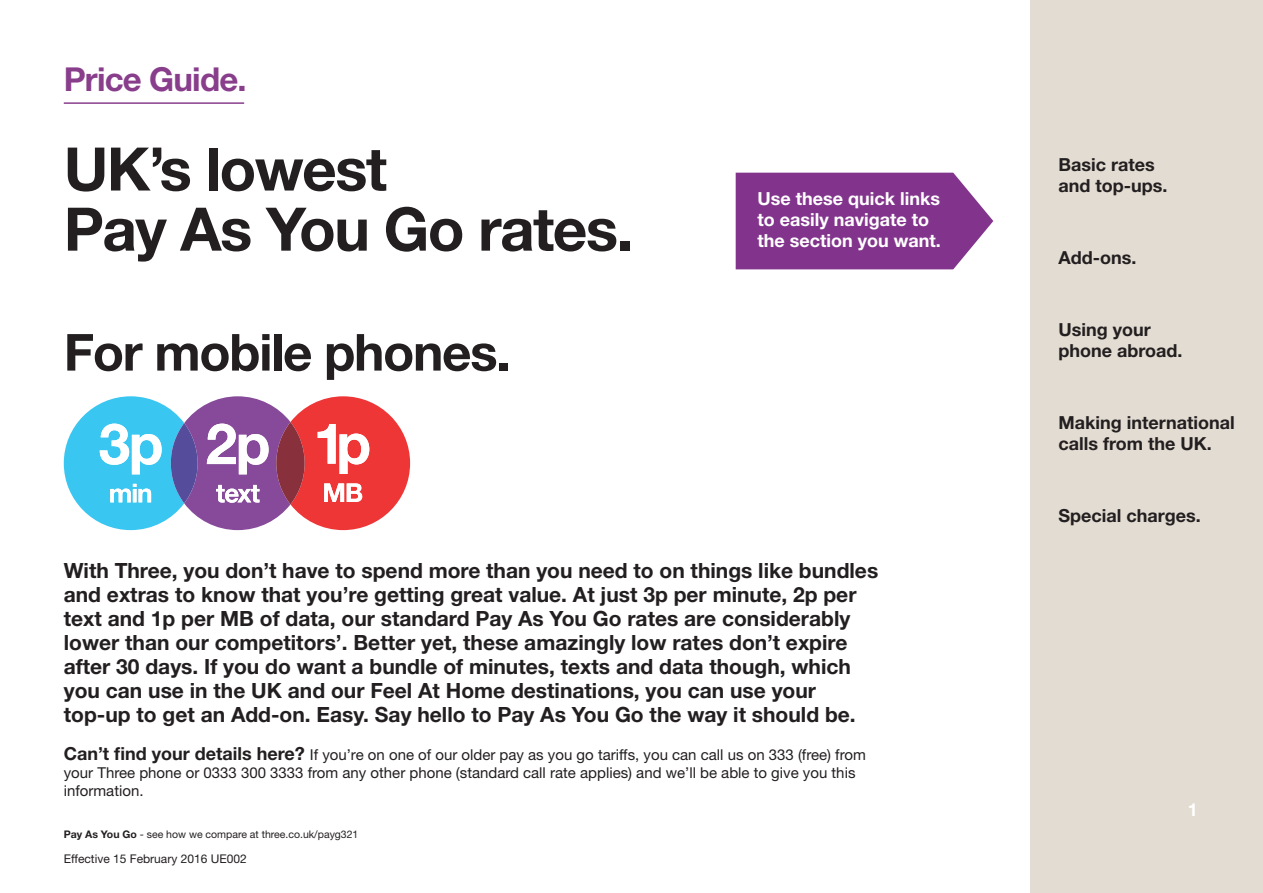
<style>
.page{position:relative;width:1263px;height:893px;background:#fff}
.page>*{position:absolute;margin:0;border:0;box-sizing:border-box;transform-origin:0 0}
.t1{font:700 60.15px/60.2px "Helvetica Neue";letter-spacing:-.025em;color:#231f20}
.t2{font:700 51.15px "Helvetica Neue";letter-spacing:-.025em;color:#231f20}
.t3{font:700 33px "Helvetica Neue";letter-spacing:-.025em;color:#893e8c}
.t4{font:700 21px/24px "Helvetica Neue";color:#231f20}
.t5{font:700 18px/21px "Helvetica Neue";color:#231f20}
.t6{font:700 18px/21px "Helvetica Neue";color:#fff}
.t7{font:15px/18px "Helvetica Neue";color:#231f20}
.t8{font:12px "Helvetica Neue";color:#231f20}
.t9{font:10.5px "Helvetica Neue";color:#231f20}
.s1{font-weight:700;font-size:18px}
.s2{font-weight:700}
</style>
<div class="page">
<div style="left:1031px;top:0;width:232px;height:893px;background:#e3dcd2"></div>
<hr style="left:64px;top:102px;width:180px;height:2px;background:#893e8c">
<svg style="left:64px;top:396px;width:346px;height:134px"></svg>
<svg style="left:736px;top:173px;width:257px;height:96px;background:#8b4394"></svg>
<h3 class="t3" style="left:64px;top:58px;width:184px">Price Guide.</h3>
<h1 class="t1" style="left:64px;top:138px;width:571px">UK’s lowest<br>Pay As You Go rates.</h1>
<h2 class="t2" style="left:64px;top:321px;width:448px">For mobile phones.</h2>
<p class="t6" style="left:757px;top:188px;width:185px">Use these quick links to easily navigate to the section you want.</p>
<p class="t4" style="left:64px;top:558px;width:816px">With Three, you don’t have to spend more than you need to on things like bundles and extras to know that you’re getting great value. At just 3p per minute, 2p per text and 1p per MB of data, our standard Pay As You Go rates are considerably lower than our competitors’. Better yet, these amazingly low rates don’t expire after 30 days. If you do want a bundle of minutes, texts and data though, which you can use in the UK and our Feel At Home destinations, you can use your top‑up to get an Add-on. Easy. Say hello to Pay As You Go the way it should be.</p>
<p class="t7" style="left:64px;top:745px;width:803px"><span class="s1">Can’t find your details here?</span> If you’re on one of our older pay as you go tariffs, you can call us on 333 (free) from your Three phone or 0333 300 3333 from any other phone (standard call rate applies) and we’ll be able to give you this information.</p>
<p class="t9" style="left:64px;top:828px;width:296px"><span class="s2">Pay As You Go</span> - see how we compare at three.co.uk/payg321</p>
<p class="t8" style="left:64px;top:852px;width:184px">Effective 15 February 2016 UE002</p>
<p class="t5" style="left:1058px;top:153px;width:111px">Basic rates and top-ups.</p>
<p class="t5" style="left:1058px;top:246px;width:79px">Add-ons.</p>
<p class="t5" style="left:1058px;top:319px;width:126px">Using your phone abroad.</p>
<p class="t5" style="left:1058px;top:412px;width:178px">Making international calls from the UK.</p>
<p class="t5" style="left:1058px;top:505px;width:144px">Special charges.</p>
<p class="t6" style="left:1188px;top:799px;width:12px">1</p>
</div>
